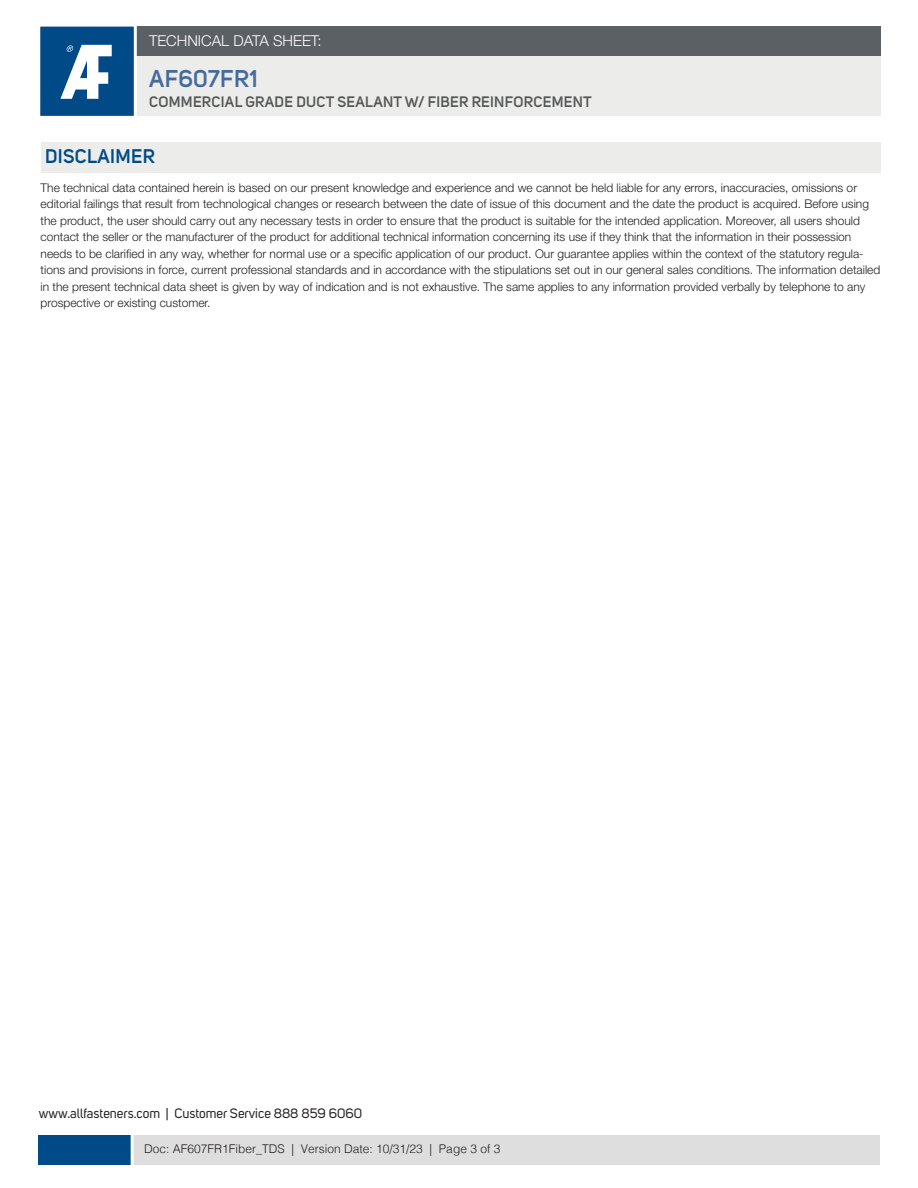
<style>
.page{position:relative;width:918px;height:1188px;background:#fff}
.page>*{position:absolute;margin:0;border:0;box-sizing:border-box;transform-origin:0 0}
.t1{font:600 24px "Uni Sans";letter-spacing:.01em;color:#456a9d}
.New_H2{font:600 19.5px "Uni Sans";letter-spacing:.02em;color:#004a87}
.t2{font:600 15px "Uni Sans";letter-spacing:.02em;color:#57585a}
.t3{font:300 15px "Helvetica Neue LT Pro";color:#fff}
.t4{font:13.5px "Uni Sans";color:#231f20}
.First_Paragraph{font:300 12px/16.5px "Helvetica Neue LT Pro";color:#231f20}
.t5{font:300 12px "Helvetica";color:#231f20}
</style>
<div class="page">
<div style="left:40px;top:27px;width:841px;height:29px;background:#5b6065"></div>
<div style="left:40px;top:56px;width:841px;height:60px;background:#ecedea"></div>
<svg style="left:40px;top:26px;width:98px;height:90px;background:#3a73a2"></svg>
<div style="left:39px;top:1135px;width:840px;height:30px;background:#dfdedf"></div>
<div style="left:39px;top:1135px;width:93px;height:30px;background:#004a87"></div>
<hr style="left:131px;top:1134px;width:3px;height:31px;background:#fff">
<div style="left:41px;top:143px;width:840px;height:30px;background:#ecedea"></div>
<p class="t3" style="left:149px;top:32px;width:174px">TECHNICAL DATA SHEET:</p>
<h1 class="t1" style="left:149px;top:61px;width:110px">AF607FR1</h1>
<p class="t2" style="left:149px;top:90px;width:444px">COMMERCIAL GRADE DUCT SEALANT W/ FIBER REINFORCEMENT</p>
<p class="New_H2" style="left:45px;top:141px;width:111px">DISCLAIMER</p>
<p class="First_Paragraph" style="left:41px;top:179px;width:841px">The technical data contained herein is based on our present knowledge and experience and we cannot be held liable for any errors, inaccuracies, omissions or editorial failings that result from technological changes or research between the date of issue of this document and the date the product is acquired. Before using the product, the user should carry out any necessary tests in order to ensure that the product is suitable for the intended application. Moreover, all users should contact the seller or the manufacturer of the product for additional technical information concerning its use if they think that the information in their possession needs to be clarified in any way, whether for normal use or a specific application of our product. Our guarantee applies within the context of the statutory regula&shy;tions and provisions in force, current professional standards and in accordance with the stipulations set out in our general sales conditions. The information detailed in the present technical data sheet is given by way of indication and is not exhaustive. The same applies to any information provided verbally by telephone to any prospective or existing customer.</p>
<p class="t4" style="left:39px;top:1105px;width:325px">www.allfasteners.com | Customer Service 888 859 6060</p>
<p class="t5" style="left:144px;top:1138px;width:358px">Doc: AF607FR1Fiber_TDS | Version Date: 10/31/23 | Page 3 of 3</p>
</div>
